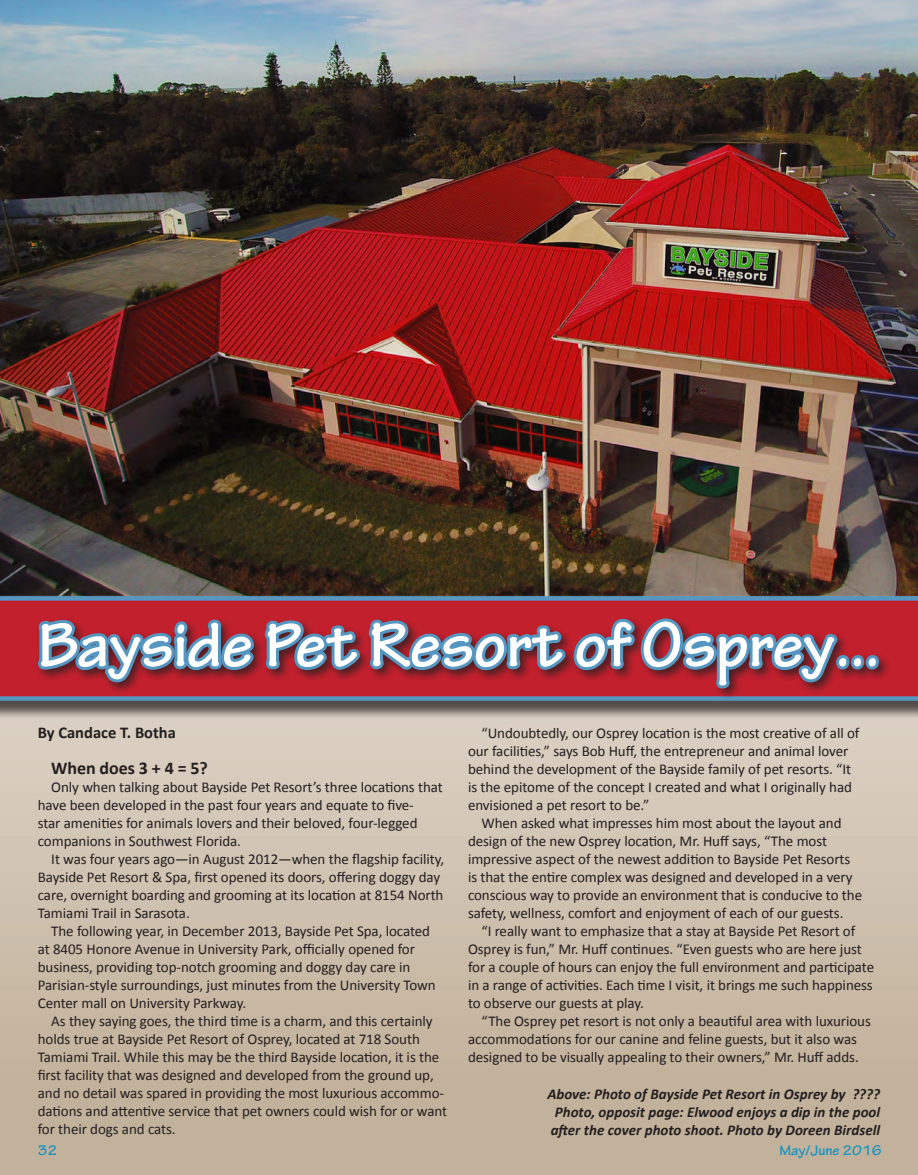
<style>
.page{position:relative;width:918px;height:1175px;background:#fff}
.page>*{position:absolute;margin:0;border:0;box-sizing:border-box;transform-origin:0 0}
.t1{font:700 66px "Tekton Pro";color:#fff}
.Sarasota_Pet_Body_Co{font:700 18px "Calibri";letter-spacing:-.005em;color:#231f20}
.Author_s_Name{font:700 16.5px "Calibri";color:#231f20}
.Sarasota_Pet_Body_Co-2{font:15px/18px "Calibri";letter-spacing:-.005em;color:#231f20}
.Photo_Captions{font:italic 700 15px "Calibri";color:#231f20}
.t2{font:700 15px "Tekton Pro";color:#1693c2}
</style>
<div class="page">
<svg style="left:0;top:719px;width:918px;height:455px;background:#ccbdaa"></svg>
<img style="left:0;top:0;width:918px;height:596px">
<div style="left:0;top:598px;width:918px;height:121px;background:#231f20;opacity:.75"></div>
<svg style="left:0;top:596px;width:918px;height:104px;background:#ad3749"></svg>
<div style="left:35px;top:615px;width:856px;height:86px;background:#231f20;opacity:.75"></div>
<svg style="left:35px;top:615px;width:806px;height:76px;background:#8b4d64"></svg>
<div style="left:836px;top:655px;width:13px;height:14px;border:6px solid #5697c1;border-radius:50%"></div>
<div style="left:851px;top:655px;width:13px;height:14px;border:6px solid #5697c1;border-radius:50%"></div>
<div style="left:866px;top:655px;width:13px;height:14px;border:6px solid #5697c1;border-radius:50%"></div>
<p class="t1" style="left:38px;top:606px;width:844px">Bayside Pet Resort of Osprey...</p>
<p class="Author_s_Name" style="left:38px;top:721px;width:140px">By Candace T. Botha</p>
<p class="Sarasota_Pet_Body_Co" style="left:51px;top:755px;width:158px">When does 3 + 4 = 5?</p>
<p class="Sarasota_Pet_Body_Co-2" style="left:38px;top:778px;width:407px;text-indent:14px">Only when talking about Bayside Pet Resort’s three locations that have been developed in the past four years and equate to five-<br>star amenities for animals lovers and their beloved, four-legged companions in Southwest Florida.</p>
<p class="Sarasota_Pet_Body_Co-2" style="left:38px;top:850px;width:408px;text-indent:14px">It was four years ago—in August 2012—when the flagship facility, Bayside Pet Resort &amp; Spa, first opened its doors, offering doggy day care, overnight boarding and grooming at its location at 8154 North Tamiami Trail in Sarasota.</p>
<p class="Sarasota_Pet_Body_Co-2" style="left:38px;top:922px;width:399px;text-indent:14px">The following year, in December 2013, Bayside Pet Spa, located at 8405 Honore Avenue in University Park, officially opened for business, providing top-notch grooming and doggy day care in Parisian-style surroundings, just minutes from the University Town Center mall on University Parkway.</p>
<p class="Sarasota_Pet_Body_Co-2" style="left:38px;top:1012px;width:411px;text-indent:14px">As they saying goes, the third time is a charm, and this certainly holds true at Bayside Pet Resort of Osprey, located at 718 South Tamiami Trail. While this may be the third Bayside location, it is the first facility that was designed and developed from the ground up, and no detail was spared in providing the most luxurious accommo&shy;dations and attentive service that pet owners could wish for or want for their dogs and cats.</p>
<p class="Sarasota_Pet_Body_Co-2" style="left:468px;top:724px;width:393px;text-indent:14px">“Undoubtedly, our Osprey location is the most creative of all of our facilities,” says Bob Huff, the entrepreneur and animal lover behind the development of the Bayside family of pet resorts. “It is the epitome of the concept I created and what I originally had envisioned a pet resort to be.”</p>
<p class="Sarasota_Pet_Body_Co-2" style="left:468px;top:814px;width:396px;text-indent:14px">When asked what impresses him most about the layout and design of the new Osprey location, Mr. Huff says, “The most impressive aspect of the newest addition to Bayside Pet Resorts is that the entire complex was designed and developed in a very conscious way to provide an environment that is conducive to the safety, wellness, comfort and enjoyment of each of our guests.</p>
<p class="Sarasota_Pet_Body_Co-2" style="left:468px;top:922px;width:408px;text-indent:14px">“I really want to emphasize that a stay at Bayside Pet Resort of Osprey is fun,” Mr. Huff continues. “Even guests who are here just for a couple of hours can enjoy the full environment and participate in a range of activities. Each time I visit, it brings me such happiness to observe our guests at play.</p>
<p class="Sarasota_Pet_Body_Co-2" style="left:468px;top:1012px;width:404px;text-indent:14px">“The Osprey pet resort is not only a beautiful area with luxurious accommodations for our canine and feline guests, but it also was designed to be visually appealing to their owners,” Mr. Huff adds.</p>
<p class="Photo_Captions" style="left:547px;top:1083px;width:334px">Above: Photo of Bayside Pet Resort in Osprey by ????</p>
<p class="Photo_Captions" style="left:555px;top:1101px;width:327px">Photo, opposit page: Elwood enjoys a dip in the pool</p>
<p class="Photo_Captions" style="left:551px;top:1119px;width:331px">after the cover photo shoot. Photo by Doreen Birdsell</p>
<p class="t2" style="left:38px;top:1141px;width:21px">32</p>
<p class="t2" style="left:779px;top:1141px;width:104px">May/June 2016</p>
</div>
